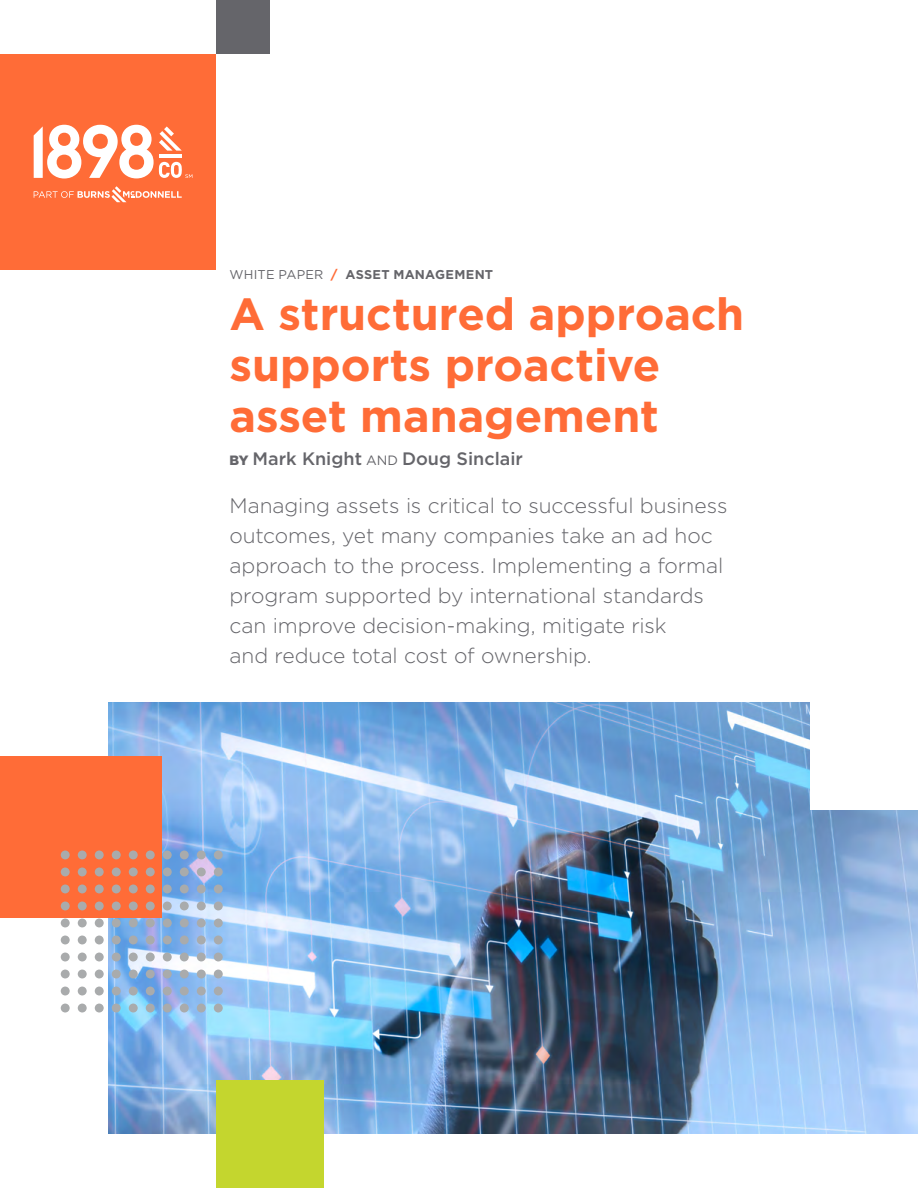
<style>
.page{position:relative;width:918px;height:1188px;background:#fff}
.page>*{position:absolute;margin:0;border:0;box-sizing:border-box;transform-origin:0 0}
.t1{font:700 45px/51px "Gotham";color:#ff6c37}
.t2{font:300 21px/30px "Gotham";letter-spacing:-.005em;color:#65656a}
.t3{font:500 18px "Gotham";color:#65656a}
.t4{font:700 12.75px "Gotham";letter-spacing:.02em;color:#65656a}
.s1{font-weight:400}
.s2{color:#ff6c37}
.s3{font-weight:900;font-size:13.5px}
.s4{font-weight:400;font-size:13.5px}
</style>
<div class="page">
<img style="left:108px;top:702px;width:810px;height:432px">
<div style="left:810px;top:594px;width:108px;height:216px;background:#fff"></div>
<div style="left:216px;top:1080px;width:108px;height:108px;background:#c4d62e"></div>
<div style="left:0;top:756px;width:162px;height:162px;background:#ff6c37"></div>
<div style="left:61px;top:851px;width:9px;height:8px;background:#a9abac;border-radius:50%"></div>
<div style="left:78px;top:851px;width:9px;height:8px;background:#a9abac;border-radius:50%"></div>
<div style="left:95px;top:851px;width:9px;height:8px;background:#a9abac;border-radius:50%"></div>
<div style="left:112px;top:851px;width:9px;height:8px;background:#a9abac;border-radius:50%"></div>
<div style="left:129px;top:851px;width:9px;height:8px;background:#a9abac;border-radius:50%"></div>
<div style="left:146px;top:851px;width:9px;height:8px;background:#a9abac;border-radius:50%"></div>
<div style="left:163px;top:851px;width:9px;height:8px;background:#a9abac;border-radius:50%"></div>
<div style="left:180px;top:851px;width:9px;height:8px;background:#a9abac;border-radius:50%"></div>
<div style="left:197px;top:851px;width:9px;height:8px;background:#a9abac;border-radius:50%"></div>
<div style="left:214px;top:851px;width:9px;height:8px;background:#a9abac;border-radius:50%"></div>
<div style="left:61px;top:868px;width:9px;height:8px;background:#a9abac;border-radius:50%"></div>
<div style="left:78px;top:868px;width:9px;height:8px;background:#a9abac;border-radius:50%"></div>
<div style="left:95px;top:868px;width:9px;height:8px;background:#a9abac;border-radius:50%"></div>
<div style="left:112px;top:868px;width:9px;height:8px;background:#a9abac;border-radius:50%"></div>
<div style="left:129px;top:868px;width:9px;height:8px;background:#a9abac;border-radius:50%"></div>
<div style="left:146px;top:868px;width:9px;height:8px;background:#a9abac;border-radius:50%"></div>
<div style="left:163px;top:868px;width:9px;height:8px;background:#a9abac;border-radius:50%"></div>
<div style="left:180px;top:868px;width:9px;height:8px;background:#a9abac;border-radius:50%"></div>
<div style="left:197px;top:868px;width:9px;height:8px;background:#a9abac;border-radius:50%"></div>
<div style="left:214px;top:868px;width:9px;height:8px;background:#a9abac;border-radius:50%"></div>
<div style="left:61px;top:885px;width:9px;height:8px;background:#a9abac;border-radius:50%"></div>
<div style="left:78px;top:885px;width:9px;height:8px;background:#a9abac;border-radius:50%"></div>
<div style="left:95px;top:885px;width:9px;height:8px;background:#a9abac;border-radius:50%"></div>
<div style="left:112px;top:885px;width:9px;height:8px;background:#a9abac;border-radius:50%"></div>
<div style="left:129px;top:885px;width:9px;height:8px;background:#a9abac;border-radius:50%"></div>
<div style="left:146px;top:885px;width:9px;height:8px;background:#a9abac;border-radius:50%"></div>
<div style="left:163px;top:885px;width:9px;height:8px;background:#a9abac;border-radius:50%"></div>
<div style="left:180px;top:885px;width:9px;height:8px;background:#a9abac;border-radius:50%"></div>
<div style="left:197px;top:885px;width:9px;height:8px;background:#a9abac;border-radius:50%"></div>
<div style="left:214px;top:885px;width:9px;height:8px;background:#a9abac;border-radius:50%"></div>
<div style="left:61px;top:902px;width:9px;height:8px;background:#a9abac;border-radius:50%"></div>
<div style="left:78px;top:902px;width:9px;height:8px;background:#a9abac;border-radius:50%"></div>
<div style="left:95px;top:902px;width:9px;height:8px;background:#a9abac;border-radius:50%"></div>
<div style="left:112px;top:902px;width:9px;height:8px;background:#a9abac;border-radius:50%"></div>
<div style="left:129px;top:902px;width:9px;height:8px;background:#a9abac;border-radius:50%"></div>
<div style="left:146px;top:902px;width:9px;height:8px;background:#a9abac;border-radius:50%"></div>
<div style="left:163px;top:902px;width:9px;height:8px;background:#a9abac;border-radius:50%"></div>
<div style="left:180px;top:902px;width:9px;height:8px;background:#a9abac;border-radius:50%"></div>
<div style="left:197px;top:902px;width:9px;height:8px;background:#a9abac;border-radius:50%"></div>
<div style="left:214px;top:902px;width:9px;height:8px;background:#a9abac;border-radius:50%"></div>
<div style="left:61px;top:919px;width:9px;height:8px;background:#a9abac;border-radius:50%"></div>
<div style="left:78px;top:919px;width:9px;height:8px;background:#a9abac;border-radius:50%"></div>
<div style="left:95px;top:919px;width:9px;height:8px;background:#a9abac;border-radius:50%"></div>
<div style="left:112px;top:919px;width:9px;height:8px;background:#a9abac;border-radius:50%"></div>
<div style="left:129px;top:919px;width:9px;height:8px;background:#a9abac;border-radius:50%"></div>
<div style="left:146px;top:919px;width:9px;height:8px;background:#a9abac;border-radius:50%"></div>
<div style="left:163px;top:919px;width:9px;height:8px;background:#a9abac;border-radius:50%"></div>
<div style="left:180px;top:919px;width:9px;height:8px;background:#a9abac;border-radius:50%"></div>
<div style="left:197px;top:919px;width:9px;height:8px;background:#a9abac;border-radius:50%"></div>
<div style="left:214px;top:919px;width:9px;height:8px;background:#a9abac;border-radius:50%"></div>
<div style="left:61px;top:936px;width:9px;height:8px;background:#a9abac;border-radius:50%"></div>
<div style="left:78px;top:936px;width:9px;height:8px;background:#a9abac;border-radius:50%"></div>
<div style="left:95px;top:936px;width:9px;height:8px;background:#a9abac;border-radius:50%"></div>
<div style="left:112px;top:936px;width:9px;height:8px;background:#a9abac;border-radius:50%"></div>
<div style="left:129px;top:936px;width:9px;height:8px;background:#a9abac;border-radius:50%"></div>
<div style="left:146px;top:936px;width:9px;height:8px;background:#a9abac;border-radius:50%"></div>
<div style="left:163px;top:936px;width:9px;height:8px;background:#a9abac;border-radius:50%"></div>
<div style="left:180px;top:936px;width:9px;height:8px;background:#a9abac;border-radius:50%"></div>
<div style="left:197px;top:936px;width:9px;height:8px;background:#a9abac;border-radius:50%"></div>
<div style="left:214px;top:936px;width:9px;height:8px;background:#a9abac;border-radius:50%"></div>
<div style="left:61px;top:953px;width:9px;height:8px;background:#a9abac;border-radius:50%"></div>
<div style="left:78px;top:953px;width:9px;height:8px;background:#a9abac;border-radius:50%"></div>
<div style="left:95px;top:953px;width:9px;height:8px;background:#a9abac;border-radius:50%"></div>
<div style="left:112px;top:953px;width:9px;height:8px;background:#a9abac;border-radius:50%"></div>
<div style="left:129px;top:953px;width:9px;height:8px;background:#a9abac;border-radius:50%"></div>
<div style="left:146px;top:953px;width:9px;height:8px;background:#a9abac;border-radius:50%"></div>
<div style="left:163px;top:953px;width:9px;height:8px;background:#a9abac;border-radius:50%"></div>
<div style="left:180px;top:953px;width:9px;height:8px;background:#a9abac;border-radius:50%"></div>
<div style="left:197px;top:953px;width:9px;height:8px;background:#a9abac;border-radius:50%"></div>
<div style="left:214px;top:953px;width:9px;height:8px;background:#a9abac;border-radius:50%"></div>
<div style="left:61px;top:970px;width:9px;height:8px;background:#a9abac;border-radius:50%"></div>
<div style="left:78px;top:970px;width:9px;height:8px;background:#a9abac;border-radius:50%"></div>
<div style="left:95px;top:970px;width:9px;height:8px;background:#a9abac;border-radius:50%"></div>
<div style="left:112px;top:970px;width:9px;height:8px;background:#a9abac;border-radius:50%"></div>
<div style="left:129px;top:970px;width:9px;height:8px;background:#a9abac;border-radius:50%"></div>
<div style="left:146px;top:970px;width:9px;height:8px;background:#a9abac;border-radius:50%"></div>
<div style="left:163px;top:970px;width:9px;height:8px;background:#a9abac;border-radius:50%"></div>
<div style="left:180px;top:970px;width:9px;height:8px;background:#a9abac;border-radius:50%"></div>
<div style="left:197px;top:970px;width:9px;height:8px;background:#a9abac;border-radius:50%"></div>
<div style="left:214px;top:970px;width:9px;height:8px;background:#a9abac;border-radius:50%"></div>
<div style="left:61px;top:987px;width:9px;height:8px;background:#a9abac;border-radius:50%"></div>
<div style="left:78px;top:987px;width:9px;height:8px;background:#a9abac;border-radius:50%"></div>
<div style="left:95px;top:987px;width:9px;height:8px;background:#a9abac;border-radius:50%"></div>
<div style="left:112px;top:987px;width:9px;height:8px;background:#a9abac;border-radius:50%"></div>
<div style="left:129px;top:987px;width:9px;height:8px;background:#a9abac;border-radius:50%"></div>
<div style="left:146px;top:987px;width:9px;height:8px;background:#a9abac;border-radius:50%"></div>
<div style="left:163px;top:987px;width:9px;height:8px;background:#a9abac;border-radius:50%"></div>
<div style="left:180px;top:987px;width:9px;height:8px;background:#a9abac;border-radius:50%"></div>
<div style="left:197px;top:987px;width:9px;height:8px;background:#a9abac;border-radius:50%"></div>
<div style="left:214px;top:987px;width:9px;height:8px;background:#a9abac;border-radius:50%"></div>
<div style="left:61px;top:1004px;width:9px;height:8px;background:#a9abac;border-radius:50%"></div>
<div style="left:78px;top:1004px;width:9px;height:8px;background:#a9abac;border-radius:50%"></div>
<div style="left:95px;top:1004px;width:9px;height:8px;background:#a9abac;border-radius:50%"></div>
<div style="left:112px;top:1004px;width:9px;height:8px;background:#a9abac;border-radius:50%"></div>
<div style="left:129px;top:1004px;width:9px;height:8px;background:#a9abac;border-radius:50%"></div>
<div style="left:146px;top:1004px;width:9px;height:8px;background:#a9abac;border-radius:50%"></div>
<div style="left:163px;top:1004px;width:9px;height:8px;background:#a9abac;border-radius:50%"></div>
<div style="left:180px;top:1004px;width:9px;height:8px;background:#a9abac;border-radius:50%"></div>
<div style="left:197px;top:1004px;width:9px;height:8px;background:#a9abac;border-radius:50%"></div>
<div style="left:214px;top:1004px;width:9px;height:8px;background:#a9abac;border-radius:50%"></div>
<div style="left:216px;top:0;width:54px;height:54px;background:#65656a"></div>
<div style="left:0;top:54px;width:216px;height:216px;background:#ff6c37"></div>
<svg style="left:34px;top:125px;width:158px;height:54px"></svg>
<svg style="left:34px;top:186px;width:148px;height:16px"></svg>
<p class="t4" style="left:230px;top:266px;width:265px"><span class="s1">WHITE PAPER</span> <span class="s2">/</span> ASSET MANAGEMENT</p>
<h1 class="t1" style="left:230px;top:288px;width:516px">A structured approach supports proactive asset management</h1>
<p class="t3" style="left:230px;top:447px;width:295px"><span class="s3">BY</span> Mark Knight <span class="s4">AND</span> Doug Sinclair</p>
<p class="t2" style="left:230px;top:490px;width:499px">Managing assets is critical to successful business outcomes, yet many companies take an ad hoc approach to the process. Implementing a formal program supported by international standards can improve decision-making, mitigate risk<br>and reduce total cost of ownership.</p>
</div>
